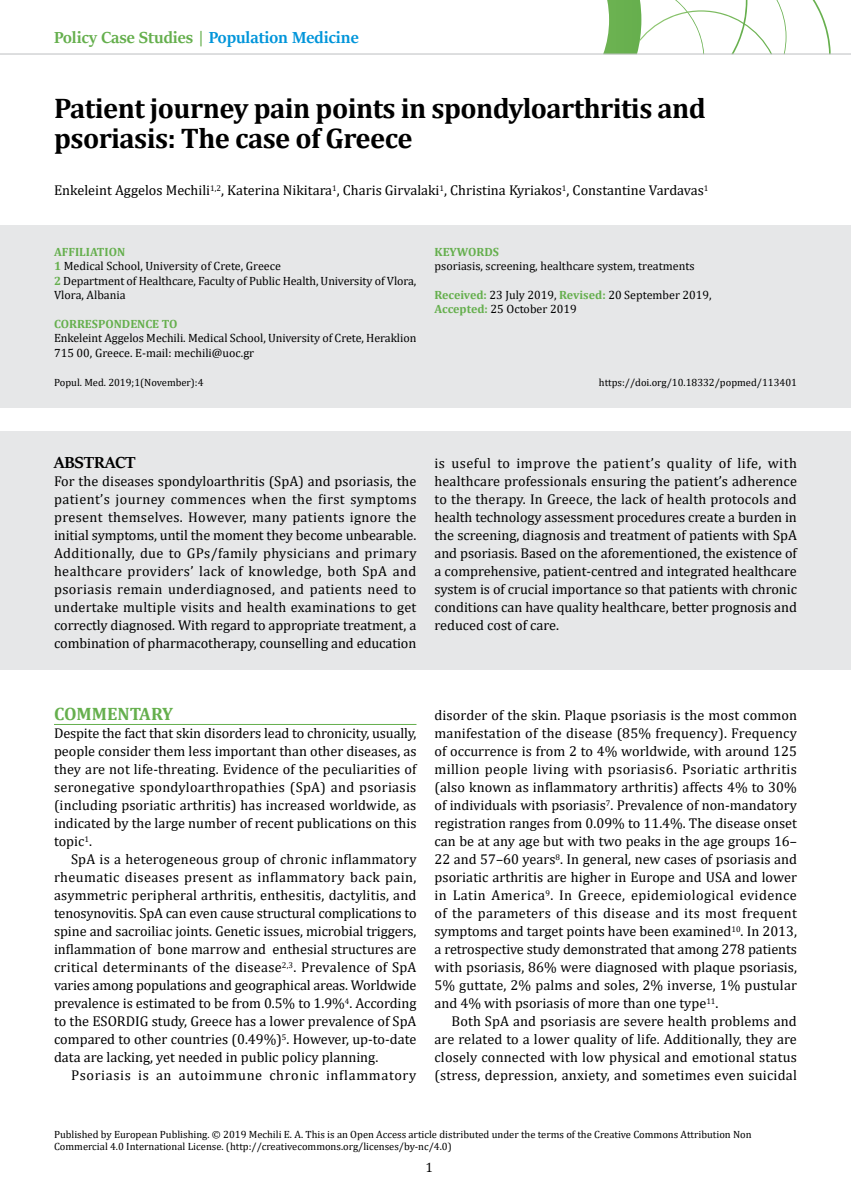
<style>
.page{position:relative;width:851px;height:1191px;background:#fff}
.page>*{position:absolute;margin:0;border:0;box-sizing:border-box;transform-origin:0 0}
.t1{font:700 28.5px/30px "Cambria";letter-spacing:-.02em;color:#000}
.t2{font:700 18px "Sitka Banner";color:#65af4d}
.t3{font:700 18px "Cambria";color:#65af4d}
.t4{font:700 18px "Sitka Banner";color:#000}
.t5{font:14.25px/18px "Cambria";color:#000;text-align:justify}
.t6{font:14.25px "Cambria";letter-spacing:.045em;color:#000}
.t7{font:13.5px "Cambria";color:#000}
.t8{font:12px/14.4px "Cambria";letter-spacing:-.005em;color:#000}
.t9{font:700 12px "Cambria";color:#65af4d}
.t10{font:10.5px/12.6px "Cambria";color:#000}
.s1{color:#0095da}
.s2{font-weight:700;color:#65af4d}
</style>
<div class="page">
<svg style="left:536px;top:0;width:294px;height:54px"></svg>
<hr style="left:0;top:54px;width:850px;height:1px;background:#bcbec0">
<div style="left:0;top:225px;width:850px;height:182px;background:#e6e7e8"></div>
<hr style="left:54px;top:724px;width:362px;height:1px;background:#65af4d">
<div style="left:0;top:432px;width:850px;height:238px;background:#e6e7e8"></div>
<p class="t2" style="left:54px;top:25px;width:306px">Policy Case Studies | <span class="s1">Population Medicine</span></p>
<h1 class="t1" style="left:54px;top:93px;width:653px">Patient journey pain points in spondyloarthritis and psoriasis: The case of Greece</h1>
<p class="t5" style="left:54px;top:181px;width:656px">Enkeleint Aggelos Mechili<sup>1,2</sup>, Katerina Nikitara<sup>1</sup>, Charis Girvalaki<sup>1</sup>, Christina Kyriakos<sup>1</sup>, Constantine Vardavas<sup>1</sup></p>
<p class="t8" style="left:54px;top:244px;width:364px"><span class="s2">AFFILIATION<br>1</span> Medical School, University of Crete, Greece<br><span class="s2">2</span> Department of Healthcare, Faculty of Public Health, University of Vlora, Vlora, Albania</p>
<p class="t9" style="left:54px;top:315px;width:125px">CORRESPONDENCE TO</p>
<p class="t8" style="left:54px;top:331px;width:364px">Enkeleint Aggelos Mechili. Medical School, University of Crete, Heraklion<br>715 00, Greece. E-mail: mechili@uoc.gr</p>
<p class="t9" style="left:434px;top:243px;width:66px">KEYWORDS</p>
<p class="t8" style="left:434px;top:259px;width:261px">psoriasis, screening, healthcare system, treatments</p>
<p class="t8" style="left:434px;top:288px;width:279px"><span class="s2">Received:</span> 23 July 2019, <span class="s2">Revised:</span> 20 September 2019,<br><span class="s2">Accepted:</span> 25 October 2019</p>
<p class="t10" style="left:54px;top:376px;width:151px">Popul. Med. 2019;1(November):4</p>
<p class="t10" style="left:598px;top:376px;width:199px">https://doi.org/10.18332/popmed/113401</p>
<p class="t4" style="left:54px;top:450px;width:83px">ABSTRACT</p>
<p class="t5" style="left:54px;top:472px;width:364px">For the diseases spondyloarthritis (SpA) and psoriasis, the patient’s journey commences when the first symptoms present themselves. However, many patients ignore the initial symptoms, until the moment they become unbearable.<br>Additionally, due to GPs/family physicians and primary healthcare providers’ lack of knowledge, both SpA and psoriasis remain underdiagnosed, and patients need to undertake multiple visits and health examinations to get correctly diagnosed. With regard to appropriate treatment, a combination of pharmacotherapy, counselling and education</p>
<p class="t5" style="left:434px;top:454px;width:364px">is useful to improve the patient’s quality of life, with healthcare professionals ensuring the patient’s adherence to the therapy. In Greece, the lack of health protocols and health technology assessment procedures create a burden in the screening, diagnosis and treatment of patients with SpA and psoriasis. Based on the aforementioned, the existence of a comprehensive, patient-centred and integrated healthcare system is of crucial importance so that patients with chronic conditions can have quality healthcare, better prognosis and reduced cost of care.</p>
<p class="t3" style="left:54px;top:701px;width:120px">COMMENTARY</p>
<p class="t5" style="left:54px;top:724px;width:364px">Despite the fact that skin disorders lead to chronicity, usually, people consider them less important than other diseases, as they are not life-threating. Evidence of the peculiarities of seronegative spondyloarthropathies (SpA) and psoriasis (including psoriatic arthritis) has increased worldwide, as indicated by the large number of recent publications on this topic<sup>1</sup>.</p>
<p class="t5" style="left:54px;top:850px;width:364px;text-indent:17px">SpA is a heterogeneous group of chronic inflammatory rheumatic diseases present as inflammatory back pain, asymmetric peripheral arthritis, enthesitis, dactylitis, and tenosynovitis. SpA can even cause structural complications to spine and sacroiliac joints. Genetic issues, microbial triggers, inflammation of bone marrow and enthesial structures are critical determinants of the disease<sup>2,3</sup>. Prevalence of SpA varies among populations and geographical areas. Worldwide prevalence is estimated to be from 0.5% to 1.9%<sup>4</sup>. According to the ESORDIG study, Greece has a lower prevalence of SpA compared to other countries (0.49%)<sup>5</sup>. However, up-to-date data are lacking, yet needed in public policy planning.</p>
<p class="t6" style="left:71px;top:1067px;width:347px">Psoriasis is an autoimmune chronic inflammatory</p>
<p class="t5" style="left:434px;top:706px;width:364px">disorder of the skin. Plaque psoriasis is the most common manifestation of the disease (85% frequency). Frequency of occurrence is from 2 to 4% worldwide, with around 125 million people living with psoriasis6. Psoriatic arthritis (also known as inflammatory arthritis) affects 4% to 30% of individuals with psoriasis<sup>7</sup>. Prevalence of non-mandatory registration ranges from 0.09% to 11.4%. The disease onset can be at any age but with two peaks in the age groups 16– 22 and 57–60 years<sup>8</sup>. In general, new cases of psoriasis and psoriatic arthritis are higher in Europe and USA and lower in Latin America<sup>9</sup>. In Greece, epidemiological evidence of the parameters of this disease and its most frequent symptoms and target points have been examined<sup>10</sup>. In 2013, a retrospective study demonstrated that among 278 patients with psoriasis, 86% were diagnosed with plaque psoriasis, 5% guttate, 2% palms and soles, 2% inverse, 1% pustular and 4% with psoriasis of more than one type<sup>11</sup>.</p>
<p class="t5" style="left:434px;top:1012px;width:364px;text-indent:17px">Both SpA and psoriasis are severe health problems and are related to a lower quality of life. Additionally, they are closely connected with low physical and emotional status (stress, depression, anxiety, and sometimes even suicidal</p>
<p class="t10" style="left:54px;top:1127px;width:699px">Published by European Publishing. © 2019 Mechili E. A. This is an Open Access article distributed under the terms of the Creative Commons Attribution Non<br>Commercial 4.0 International License. (http://creativecommons.org/licenses/by-nc/4.0)</p>
<p class="t7" style="left:425px;top:1159px;width:9px">1</p>
</div>
